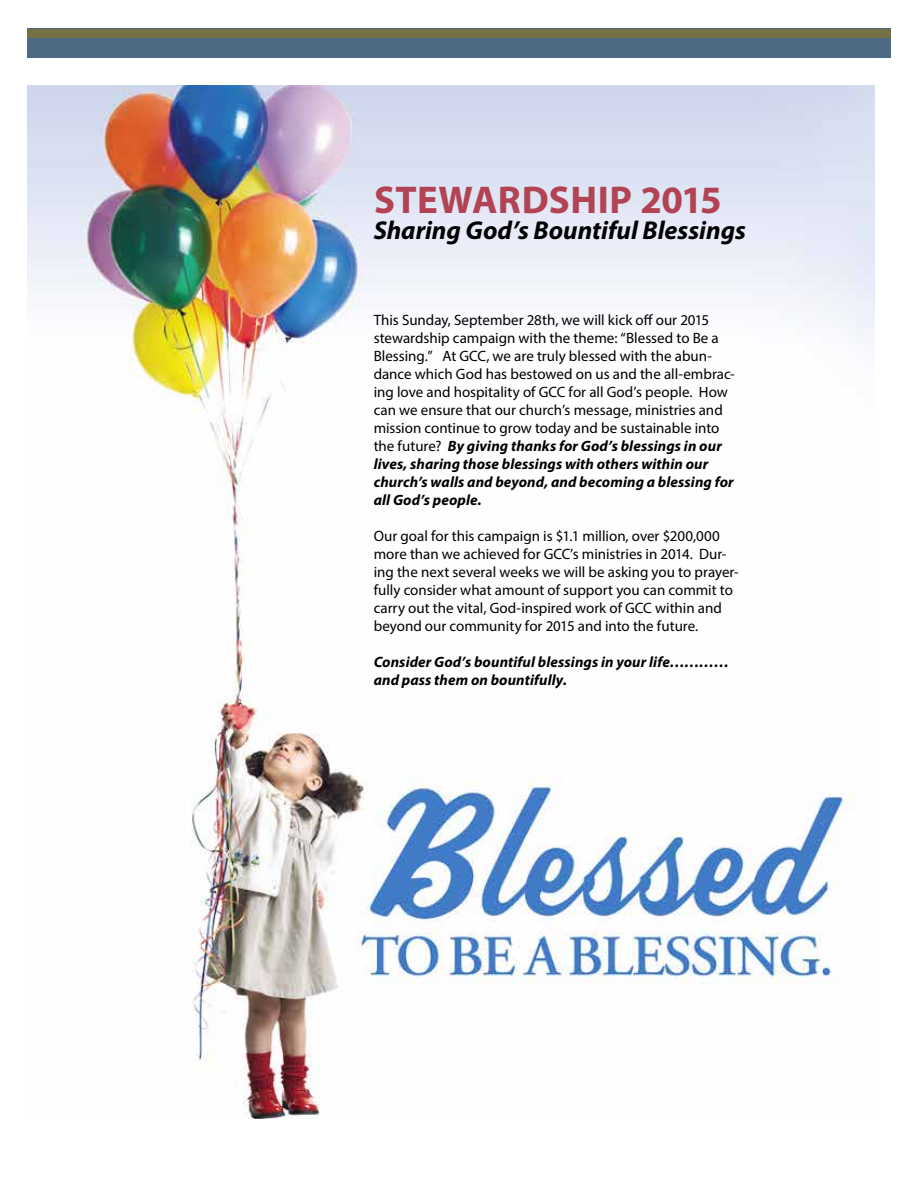
<style>
.page{position:relative;width:918px;height:1188px;background:#fff}
.page>*{position:absolute;margin:0;border:0;box-sizing:border-box;transform-origin:0 0}
.t1{font:700 38.85px "Myriad Pro";letter-spacing:.01em;color:#b24354}
.t2{font:italic 700 25.95px "Myriad Pro";color:#000}
.t3{font:15px/18px "Myriad Pro";color:#000}
.t4{font:italic 700 15px/18px "Myriad Pro";letter-spacing:.01em;color:#000}
.s1{font-weight:700;font-style:italic}
</style>
<div class="page">
<img style="left:27px;top:86px;width:848px;height:1032px">
<div style="left:27px;top:28px;width:864px;height:29px;background:#4d6b85"></div>
<div style="left:27px;top:29px;width:864px;height:9px;background:#737145"></div>
<h1 class="t1" style="left:374px;top:174px;width:349px">STEWARDSHIP 2015</h1>
<h2 class="t2" style="left:374px;top:213px;width:374px">Sharing God’s Bountiful Blessings</h2>
<p class="t3" style="left:374px;top:310px;width:363px">This Sunday, September 28th, we will kick off our 2015 stewardship campaign with the theme: “Blessed to Be a Blessing.” At GCC, we are truly blessed with the abun&shy;dance which God has bestowed on us and the all-embrac&shy;ing love and hospitality of GCC for all God’s people. How can we ensure that our church’s message, ministries and mission continue to grow today and be sustainable into the future? <span class="s1">By giving thanks for God’s blessings in our lives, sharing those blessings with others within our church’s walls and beyond, and becoming a blessing for all God’s people.</span></p>
<p class="t3" style="left:374px;top:526px;width:366px">Our goal for this campaign is $1.1 million, over $200,000 more than we achieved for GCC’s ministries in 2014. Dur&shy;ing the next several weeks we will be asking you to prayer&shy;fully consider what amount of support you can commit to carry out the vital, God-inspired work of GCC within and beyond our community for 2015 and into the future.</p>
<p class="t4" style="left:374px;top:652px;width:357px">Consider God’s bountiful blessings in your life………… and pass them on bountifully.</p>
</div>
